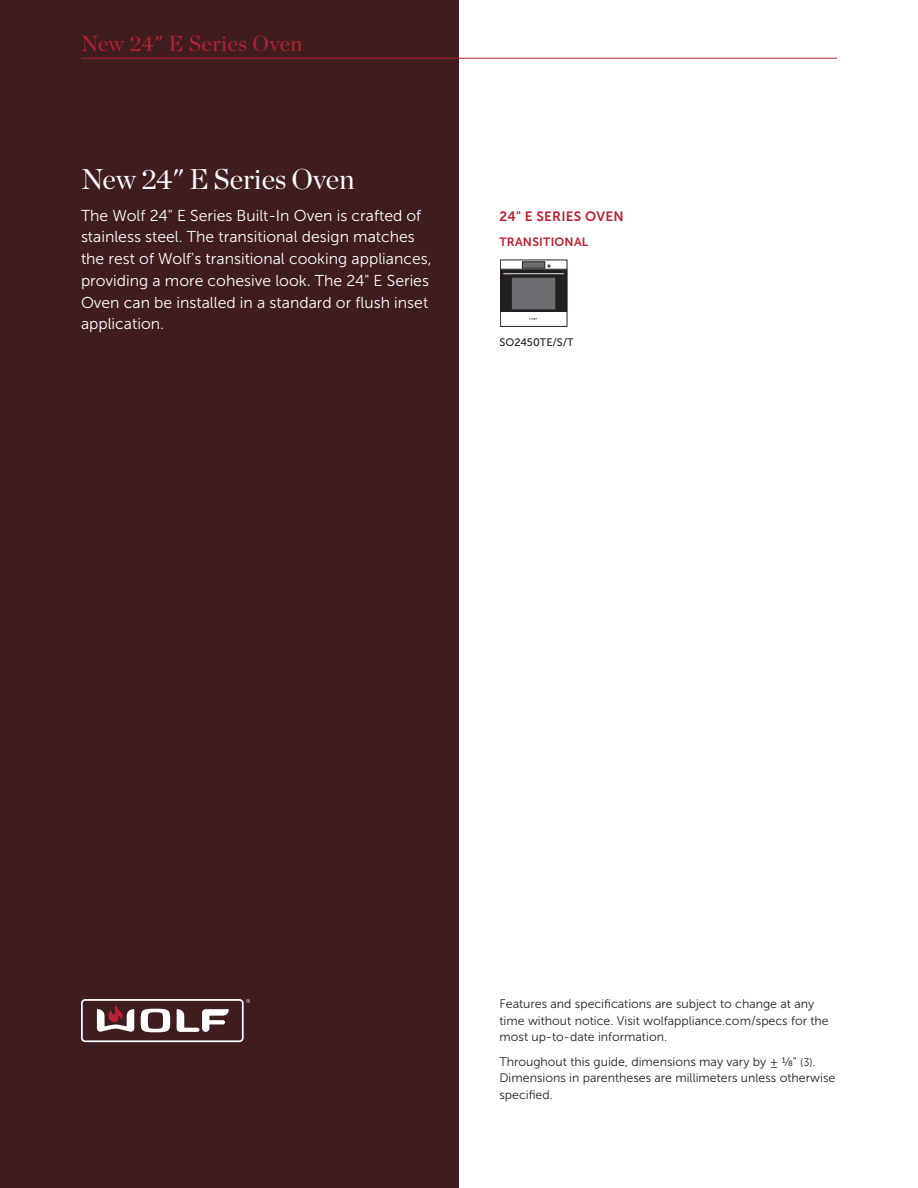
<style>
.page{position:relative;width:918px;height:1188px;background:#fff}
.page>*{position:absolute;margin:0;border:0;box-sizing:border-box;transform-origin:0 0}
.t1{font:28.5px "Chronicle Display";letter-spacing:-.005em;color:#fff}
.t2{font:21.75px "Chronicle Display";letter-spacing:.02em;color:#ba1f33}
.t3{font:15.75px/21.8px "Museo Sans 300";color:#fff}
.t4{font:13.5px "Museo Sans 700";letter-spacing:.02em;color:#ba1f33}
.t5{font:12.3px/16.5px "Museo Sans 300";color:#231f20}
.t6{font:12px "Museo Sans 700";letter-spacing:.02em;color:#ba1f33}
.t7{font:10.8px "Museo Sans 500";color:#231f20}
.s1{font-size:10.8px}
</style>
<div class="page">
<div style="left:0;top:0;width:459px;height:1188px;background:#3f1d1e"></div>
<svg style="left:81px;top:999px;width:169px;height:43px"></svg>
<hr style="left:81px;top:58px;width:756px;height:1px;background:#ba1f33">
<div style="left:501px;top:270px;width:66px;height:41px;background:#231f20"></div>
<div style="left:500px;top:270px;width:67px;height:42px;border:1px solid #231f20"></div>
<div style="left:503px;top:272px;width:61px;height:3px;border:1px solid #231f20"></div>
<hr style="left:503px;top:274px;width:61px;height:1px;background:#57585a">
<div style="left:500px;top:260px;width:67px;height:67px;border:1px solid #231f20"></div>
<hr style="left:500px;top:269px;width:67px;height:1px;background:#231f20">
<svg style="left:522px;top:262px;width:23px;height:6px"></svg>
<div style="left:511px;top:277px;width:45px;height:33px;background:#6c6d70;border:1px solid #231f20"></div>
<h2 class="t2" style="left:81px;top:27px;width:223px">New 24" E Series Oven</h2>
<h1 class="t1" style="left:81px;top:157px;width:275px">New 24" E Series Oven</h1>
<p class="t3" style="left:81px;top:205px;width:352px">The Wolf 24" E Series Built-In Oven is crafted of stainless steel. The transitional design matches the rest of Wolf's transitional cooking appliances, providing a more cohesive look. The 24" E Series Oven can be installed in a standard or flush inset application.</p>
<p class="t4" style="left:500px;top:209px;width:126px">24" E SERIES OVEN</p>
<p class="t6" style="left:500px;top:235px;width:90px">TRANSITIONAL</p>
<p class="t7" style="left:500px;top:336px;width:76px">SO2450TE/S/T</p>
<p class="t5" style="left:500px;top:996px;width:331px">Features and specifications are subject to change at any time without notice. Visit wolfappliance.com/specs for the most up-to-date information.</p>
<p class="t5" style="left:499px;top:1053px;width:337px">Throughout this guide, dimensions may vary by ± 1/8" <span class="s1">(3)</span>.<br>Dimensions in parentheses are millimeters unless otherwise specified.</p>
</div>
